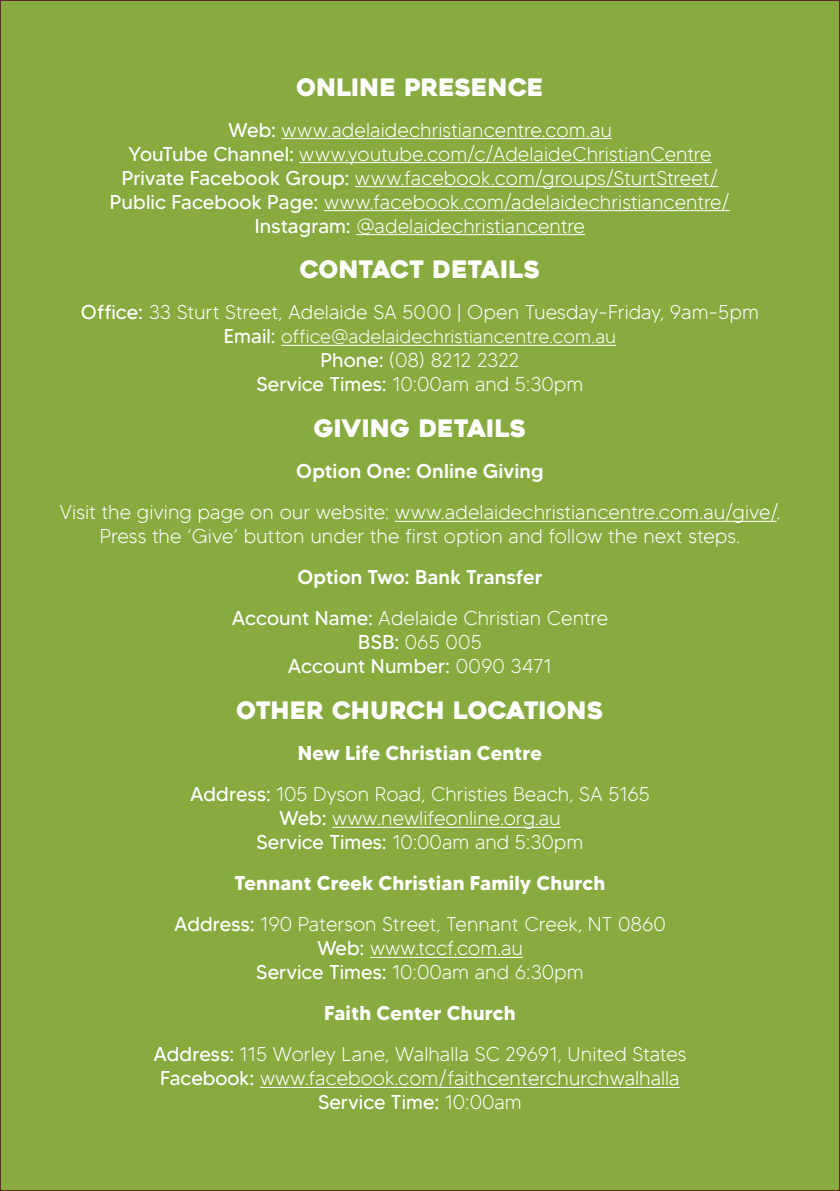
<style>
.page{position:relative;width:840px;height:1191px;background:#fff}
.page>*{position:absolute;margin:0;border:0;box-sizing:border-box;transform-origin:0 0}
.Calendar_Day_Names{font:24px "Heavitas";color:#fff}
.Calendar_Day_Names-2{font:300 20px/24px "MADETOMMY";color:#fff;text-align:center}
.Calendar_Day_Names-3{font:700 20px "MADETOMMY";letter-spacing:.005em;color:#fff}
.Calendar_Day_Names-4{font:500 20px "MADETOMMY";letter-spacing:.005em;color:#fff}
.Calendar_Day_Names-5{font:300 19px "MADETOMMY";letter-spacing:.005em;color:#fff}
.s1{font-weight:400}
.s2{font-weight:400;font-size:20px}
</style>
<div class="page">
<div style="left:0;top:0;width:839px;height:1191px;background:#87ab3f"></div>
<hr style="left:281px;top:138px;width:330px;height:1px;background:#fff">
<hr style="left:299px;top:162px;width:412px;height:1px;background:#fff">
<hr style="left:355px;top:186px;width:362px;height:1px;background:#fff">
<hr style="left:324px;top:210px;width:405px;height:1px;background:#fff">
<hr style="left:356px;top:234px;width:228px;height:1px;background:#fff">
<hr style="left:281px;top:345px;width:335px;height:1px;background:#fff">
<hr style="left:395px;top:521px;width:381px;height:1px;background:#fff">
<hr style="left:332px;top:827px;width:228px;height:1px;background:#fff">
<hr style="left:370px;top:957px;width:152px;height:1px;background:#fff">
<hr style="left:260px;top:1087px;width:419px;height:1px;background:#fff">
<p class="Calendar_Day_Names" style="left:296px;top:72px;width:249px">ONLINE PRESENCE</p>
<p class="Calendar_Day_Names-2" style="left:110px;top:117px;width:621px"><span class="s1">Web:</span> www.adelaidechristiancentre.com.au<br><span class="s1">YouTube Channel:</span> www.youtube.com/c/AdelaideChristianCentre <span class="s1">Private Facebook Group:</span> www.facebook.com/groups/SturtStreet/ <span class="s1">Public Facebook Page:</span> www.facebook.com/adelaidechristiancentre/ <span class="s1">Instagram:</span> @adelaidechristiancentre</p>
<p class="Calendar_Day_Names" style="left:300px;top:255px;width:241px">CONTACT DETAILS</p>
<p class="Calendar_Day_Names-2" style="left:81px;top:300px;width:679px"><span class="s1">Office:</span> 33 Sturt Street, Adelaide SA 5000 | Open Tuesday-Friday, 9am-5pm</p>
<p class="Calendar_Day_Names-5" style="left:224px;top:325px;width:393px"><span class="s2">Email:</span> office@adelaidechristiancentre.com.au</p>
<p class="Calendar_Day_Names-2" style="left:256px;top:348px;width:328px"><span class="s1">Phone:</span> (08) 8212 2322<br><span class="s1">Service Times:</span> 10:00am and 5:30pm</p>
<p class="Calendar_Day_Names" style="left:313px;top:414px;width:214px">GIVING DETAILS</p>
<p class="Calendar_Day_Names-4" style="left:296px;top:459px;width:249px">Option One: Online Giving</p>
<p class="Calendar_Day_Names-2" style="left:59px;top:500px;width:722px">Visit the giving page on our website: www.adelaidechristiancentre.com.au/give/.<br>Press the ‘Give’ button under the first option and follow the next steps.</p>
<p class="Calendar_Day_Names-4" style="left:297px;top:565px;width:246px">Option Two: Bank Transfer</p>
<p class="Calendar_Day_Names-2" style="left:231px;top:606px;width:378px"><span class="s1">Account Name:</span> Adelaide Christian Centre<br><span class="s1">BSB:</span> 065 005<br><span class="s1">Account Number:</span> 0090 3471</p>
<p class="Calendar_Day_Names" style="left:236px;top:696px;width:368px">OTHER CHURCH LOCATIONS</p>
<p class="Calendar_Day_Names-3" style="left:298px;top:741px;width:246px">New Life Christian Centre</p>
<p class="Calendar_Day_Names-2" style="left:190px;top:782px;width:461px"><span class="s1">Address:</span> 105 Dyson Road, Christies Beach, SA 5165<br><span class="s1">Web:</span> www.newlifeonline.org.au<br><span class="s1">Service Times:</span> 10:00am and 5:30pm</p>
<p class="Calendar_Day_Names-3" style="left:234px;top:871px;width:372px">Tennant Creek Christian Family Church</p>
<p class="Calendar_Day_Names-2" style="left:174px;top:912px;width:493px"><span class="s1">Address:</span> 190 Paterson Street, Tennant Creek, NT 0860<br><span class="s1">Web:</span> www.tccf.com.au<br><span class="s1">Service Times:</span> 10:00am and 6:30pm</p>
<p class="Calendar_Day_Names-3" style="left:324px;top:1001px;width:193px">Faith Center Church</p>
<p class="Calendar_Day_Names-2" style="left:153px;top:1042px;width:534px"><span class="s1">Address:</span> 115 Worley Lane, Walhalla SC 29691, United States<br><span class="s1">Facebook:</span> www.facebook.com/faithcenterchurchwalhalla<br><span class="s1">Service Time:</span> 10:00am</p>
</div>
